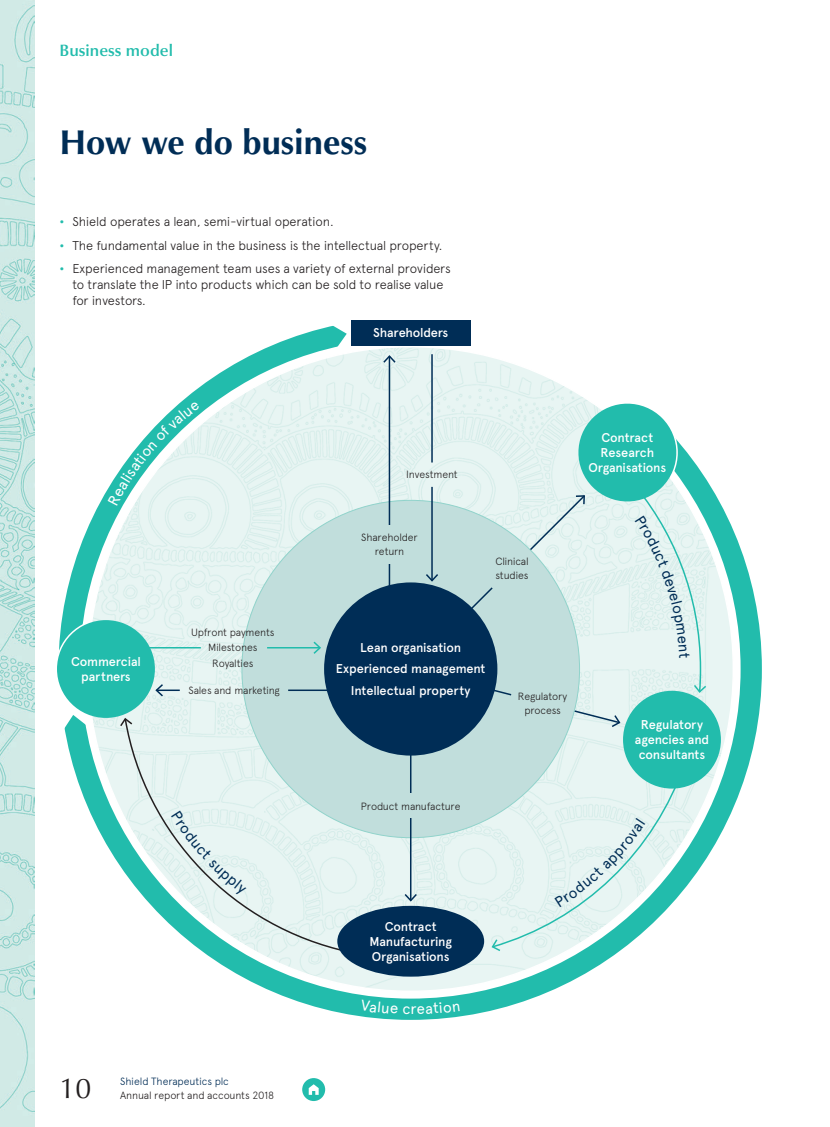
<style>
.page{position:relative;width:830px;height:1127px;background:#fff}
.page>*{position:absolute;margin:0;border:0;box-sizing:border-box;transform-origin:0 0}
.Main_Heading{font:700 34.5px "Optima LT Std";color:#002d56}
.t1{font:28.5px "Optima LT Std";color:#231f20}
.Page_Header{font:600 16.5px "Optima LT Std";color:#22bcac}
.Type_on_a_path{font:15px "Apercu Pro";color:#fff}
.t2{font:300 12.75px/15.8px "Apercu Pro";letter-spacing:-.015em;color:#231f20}
.Body_Text{font:500 12.75px/15px "Apercu Pro";letter-spacing:-.015em;color:#fff;text-align:center}
.Body_Text-2{font:300 10.5px/13.5px "Apercu Pro";letter-spacing:-.015em;color:#231f20;text-align:center}
.t3{font:300 10.5px "Apercu Pro";letter-spacing:-.01em;color:#002d56}
.s1{font-weight:700;color:#22bcac}
</style>
<div class="page">
<img style="left:0;top:0;width:34px;height:1127px">
<svg style="left:302px;top:1078px;width:23px;height:23px"></svg>
<svg style="left:182px;top:326px;width:164px;height:88px"></svg>
<svg style="left:57px;top:480px;width:705px;height:540px"></svg>
<img style="left:88px;top:347px;width:645px;height:644px;border-radius:322px">
<svg style="left:570px;top:709px;width:51px;height:19px"></svg>
<div style="left:242px;top:500px;width:337px;height:338px;background:#c1dedc;border-radius:50%"></div>
<div style="left:622px;top:691px;width:98px;height:97px;background:#22bcac;border-radius:50%"></div>
<hr style="left:156px;top:689px;width:24px;height:2px;background:#002d56">
<svg style="left:154px;top:682px;width:10px;height:16px"></svg>
<hr style="left:410px;top:733px;width:1px;height:167px;background:#002d56">
<svg style="left:403px;top:892px;width:15px;height:11px"></svg>
<div style="left:352px;top:794px;width:117px;height:24px;background:#c1dedc"></div>
<hr style="left:106px;top:647px;width:95px;height:1px;background:#22bcac">
<hr style="left:267px;top:647px;width:53px;height:1px;background:#22bcac">
<svg style="left:312px;top:641px;width:9px;height:13px"></svg>
<hr style="left:288px;top:689px;width:49px;height:2px;background:#002d56">
<hr style="left:388px;top:356px;width:2px;height:242px;background:#002d56">
<svg style="left:381px;top:354px;width:16px;height:10px"></svg>
<div style="left:351px;top:320px;width:119px;height:26px;background:#002d56"></div>
<div style="left:351px;top:525px;width:76px;height:38px;background:#c1dedc"></div>
<hr style="left:431px;top:354px;width:1px;height:108px;background:#002d56">
<svg style="left:123px;top:717px;width:227px;height:236px"></svg>
<svg style="left:119px;top:717px;width:15px;height:11px"></svg>
<div style="left:324px;top:582px;width:173px;height:173px;background:#002d56;border-radius:50%"></div>
<div style="left:337px;top:906px;width:147px;height:70px;background:#002d56;border-radius:50%"></div>
<div style="left:57px;top:620px;width:98px;height:98px;background:#22bcac;border-radius:50%"></div>
<svg style="left:360px;top:1000px;width:37px;height:14px"></svg>
<svg style="left:417px;top:1002px;width:42px;height:12px"></svg>
<svg style="left:408px;top:399px;width:299px;height:297px"></svg>
<svg style="left:108px;top:401px;width:92px;height:104px"></svg>
<svg style="left:490px;top:761px;width:196px;height:191px"></svg>
<svg style="left:171px;top:811px;width:75px;height:85px;background:#e1efed"></svg>
<p class="Page_Header" style="left:60px;top:41px;width:115px">Business model</p>
<p class="Main_Heading" style="left:59px;top:123px;width:309px">How we do business</p>
<p class="t2" style="left:60px;top:212px;width:275px"><span class="s1">•</span> Shield operates a lean, semi-virtual operation.</p>
<p class="t2" style="left:60px;top:236px;width:384px"><span class="s1">•</span> The fundamental value in the business is the intellectual property.</p>
<p class="t2" style="left:72px;top:260px;width:380px;text-indent:-13px"><span class="s1">•</span> Experienced management team uses a variety of external providers to translate the IP into products which can be sold to realise value for investors.</p>
<p class="Body_Text" style="left:373px;top:325px;width:77px">Shareholders</p>
<p class="Body_Text" style="left:71px;top:653px;width:71px">Commercial partners</p>
<p class="Body_Text-2" style="left:191px;top:624px;width:85px">Upfront payments</p>
<p class="Body_Text-2" style="left:208px;top:640px;width:51px">Milestones</p>
<p class="Body_Text-2" style="left:212px;top:656px;width:43px">Royalties</p>
<p class="Body_Text-2" style="left:188px;top:682px;width:93px">Sales and marketing</p>
<p class="Body_Text-2" style="left:406px;top:467px;width:53px">Investment</p>
<p class="Body_Text-2" style="left:361px;top:530px;width:58px">Shareholder return</p>
<p class="Body_Text-2" style="left:495px;top:554px;width:35px;text-align:left">Clinical studies</p>
<p class="Body_Text" style="left:588px;top:429px;width:79px">Contract<br>Research<br>Organisations</p>
<p class="Body_Text" style="left:360px;top:639px;width:102px">Lean organisation</p>
<p class="Body_Text" style="left:336px;top:661px;width:151px">Experienced management</p>
<p class="Body_Text" style="left:351px;top:683px;width:121px">Intellectual property</p>
<p class="Body_Text-2" style="left:517px;top:689px;width:51px">Regulatory process</p>
<p class="Body_Text-2" style="left:361px;top:798px;width:101px">Product manufacture</p>
<p class="Body_Text" style="left:634px;top:716px;width:76px">Regulatory agencies and consultants</p>
<h2 class="t1" style="left:60px;top:1071px;width:33px">10</h2>
<p class="t3" style="left:120px;top:1074px;width:110px">Shield Therapeutics plc</p>
<p class="Body_Text-2" style="left:120px;top:1087px;width:155px">Annual report and accounts 2018</p>
<p class="Body_Text" style="left:369px;top:918px;width:84px">Contract<br>Manufacturing<br>Organisations</p>
<p class="Type_on_a_path" style="left:402px;top:997px;width:16px">cr</p>
</div>
